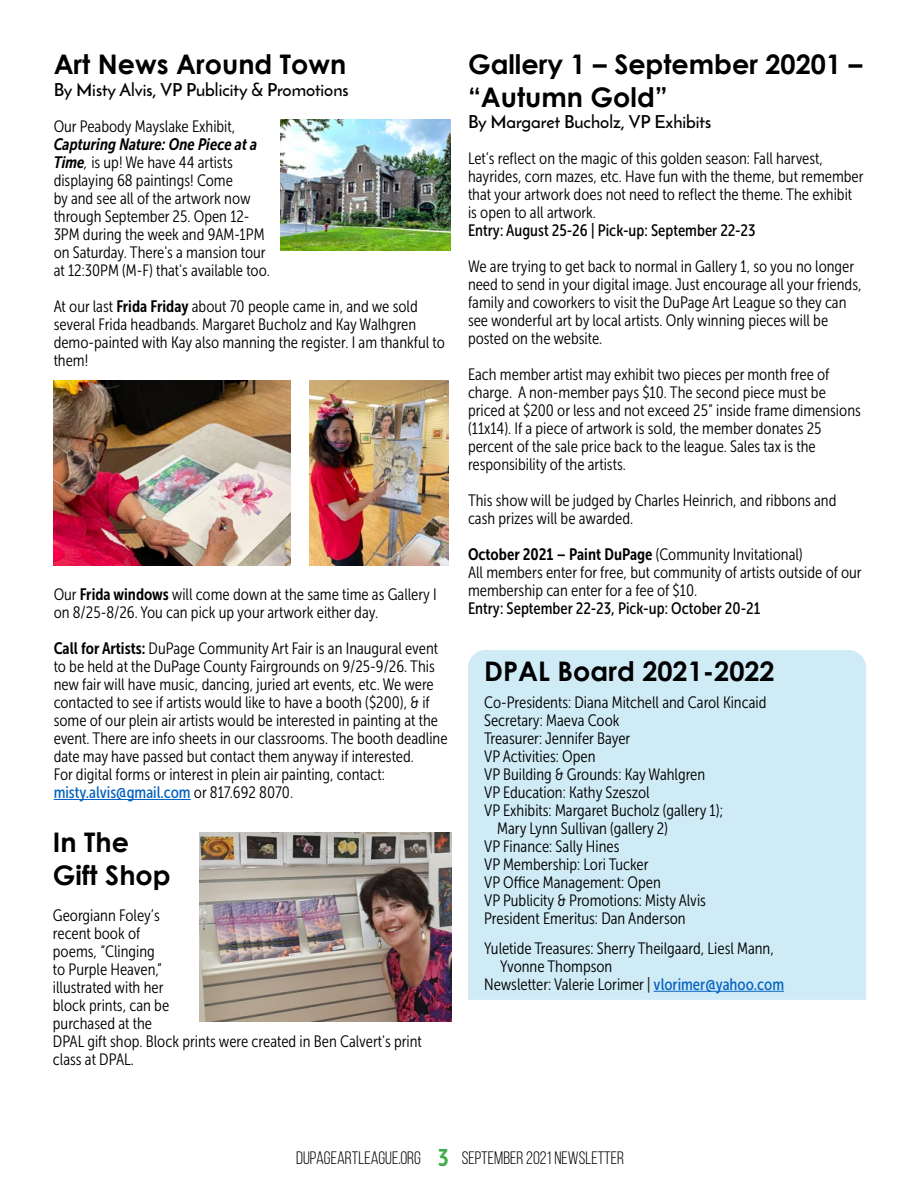
<style>
.page{position:relative;width:918px;height:1188px;background:#fff}
.page>*{position:absolute;margin:0;border:0;box-sizing:border-box;transform-origin:0 0}
.t1{font:700 27px/32.4px "Century Gothic";color:#000}
.t2{font:600 18px "Josefin Sans";color:#000}
.t3{font:18px "Bebas Neue";color:#000}
.t4{font:16.5px/18px "Museo Sans Cond 300";color:#000}
.t5{font:16.5px "Museo Sans Cond 500";color:#000}
.t6{font:16.5px "Museo Sans Cond 700";color:#000}
.t7{font:16.5px "Museo Sans Cond 500";color:#0563c1}
.t8{font:italic 16.5px "Museo Sans Cond 700";color:#000}
.s1{font-family:"Museo Sans Cond 700";font-style:italic}
.s2{font-style:italic}
.s3{font-family:"Museo Sans Cond 700"}
.s4{font-family:"Museo Sans Cond 300";color:#000}
.s5{font-family:"Museo Sans Cond 300"}
.s6{font-family:"Museo Sans Cond 500";color:#0563c1}
.s7{font-family:"Museo Sans Cond 700";font-size:24px;color:#41ad49}
</style>
<div class="page">
<div style="left:468px;top:650px;width:398px;height:350px;background:#cfebf6"></div>
<hr style="left:654px;top:991px;width:130px;height:1px;background:#0563c1">
<hr style="left:54px;top:799px;width:137px;height:1px;background:#0563c1">
<img style="left:280px;top:120px;width:170px;height:131px">
<img style="left:54px;top:380px;width:236px;height:185px">
<img style="left:309px;top:380px;width:139px;height:185px">
<img style="left:199px;top:832px;width:252px;height:189px">
<h1 class="t1" style="left:54px;top:48px;width:294px">Art News Around Town</h1>
<p class="t2" style="left:54px;top:78px;width:297px">By Misty Alvis, VP Publicity &amp; Promotions</p>
<p class="t4" style="left:54px;top:117px;width:183px">Our Peabody Mayslake Exhibit,</p>
<p class="t8" style="left:54px;top:135px;width:205px">Capturing Nature: One Piece at a</p>
<p class="t4" style="left:54px;top:153px;width:218px"><span class="s1">Time</span><span class="s2">,</span> is up! We have 44 artists displaying 68 paintings! Come<br>by and see all of the artwork now through September 25. Open 12-<br>3PM during the week and 9AM-1PM on Saturday. There's a mansion tour at 12:30PM (M-F) that's available too.</p>
<p class="t4" style="left:54px;top:297px;width:393px">At our last <span class="s3">Frida Friday</span> about 70 people came in, and we sold several Frida headbands. Margaret Bucholz and Kay Walhgren demo-painted with Kay also manning the register. I am thankful to them!</p>
<p class="t4" style="left:54px;top:585px;width:385px">Our <span class="s3">Frida windows</span> will come down at the same time as Gallery I on 8/25-8/26. You can pick up your artwork either day.</p>
<p class="t4" style="left:54px;top:639px;width:395px"><span class="s3">Call for Artists:</span> DuPage Community Art Fair is an Inaugural event to be held at the DuPage County Fairgrounds on 9/25-9/26. This new fair will have music, dancing, juried art events, etc. We were contacted to see if artists would like to have a booth ($200), &amp; if some of our plein air artists would be interested in painting at the event. There are info sheets in our classrooms. The booth deadline date may have passed but contact them anyway if interested.<br>For digital forms or interest in plein air painting, contact:</p>
<p class="t7" style="left:54px;top:783px;width:241px">misty.alvis@gmail.com <span class="s4">or 817.692 8070.</span></p>
<h1 class="t1" style="left:53px;top:826px;width:119px">In The<br>Gift Shop</h1>
<p class="t4" style="left:53px;top:906px;width:371px">Georgiann Foley’s<br>recent book of<br>poems, “Clinging<br>to Purple Heaven,”<br>illustrated with her<br>block prints, can be<br>purchased at the<br>DPAL gift shop. Block prints were created in Ben Calvert's print class at DPAL.</p>
<h1 class="t1" style="left:468px;top:48px;width:396px">Gallery 1 – September 20201 – “Autumn Gold”</h1>
<p class="t2" style="left:468px;top:111px;width:245px">By Margaret Bucholz, VP Exhibits</p>
<p class="t4" style="left:468px;top:150px;width:397px">Let’s reflect on the magic of this golden season: Fall harvest, hayrides, corn mazes, etc. Have fun with the theme, but remember that your artwork does not need to reflect the theme. The exhibit is open to all artwork.</p>
<p class="t5" style="left:468px;top:222px;width:289px">Entry: August 25-26 | Pick-up: September 22-23</p>
<p class="t4" style="left:468px;top:258px;width:395px">We are trying to get back to normal in Gallery 1, so you no longer need to send in your digital image. Just encourage all your friends, family and coworkers to visit the DuPage Art League so they can see wonderful art by local artists. Only winning pieces will be posted on the website.</p>
<p class="t4" style="left:468px;top:366px;width:394px">Each member artist may exhibit two pieces per month free of charge. A non-member pays $10. The second piece must be priced at $200 or less and not exceed 25” inside frame dimensions (11x14). If a piece of artwork is sold, the member donates 25 percent of the sale price back to the league. Sales tax is the responsibility of the artists.</p>
<p class="t4" style="left:468px;top:492px;width:370px">This show will be judged by Charles Heinrich, and ribbons and cash prizes will be awarded.</p>
<p class="t6" style="left:468px;top:545px;width:336px">October 2021 – Paint DuPage <span class="s5">(Community Invitational)</span></p>
<p class="t4" style="left:468px;top:564px;width:395px">All members enter for free, but community of artists outside of our membership can enter for a fee of $10.</p>
<p class="t5" style="left:468px;top:600px;width:294px">Entry: September 22-23, Pick-up: October 20-21</p>
<h1 class="t1" style="left:484px;top:654px;width:292px">DPAL Board 2021-2022</h1>
<p class="t4" style="left:484px;top:693px;width:284px">Co-Presidents: Diana Mitchell and Carol Kincaid</p>
<p class="t4" style="left:484px;top:711px;width:137px">Secretary: Maeva Cook</p>
<p class="t4" style="left:484px;top:729px;width:148px">Treasurer: Jennifer Bayer</p>
<p class="t4" style="left:484px;top:747px;width:113px">VP Activities: Open</p>
<p class="t4" style="left:484px;top:765px;width:223px">VP Building &amp; Grounds: Kay Wahlgren</p>
<p class="t4" style="left:484px;top:783px;width:167px">VP Education: Kathy Szeszol</p>
<p class="t4" style="left:484px;top:801px;width:241px">VP Exhibits: Margaret Bucholz (gallery 1);</p>
<p class="t4" style="left:497px;top:819px;width:172px">Mary Lynn Sullivan (gallery 2)</p>
<p class="t4" style="left:484px;top:837px;width:137px">VP Finance: Sally Hines</p>
<p class="t4" style="left:484px;top:855px;width:166px">VP Membership: Lori Tucker</p>
<p class="t4" style="left:484px;top:873px;width:178px">VP Office Management: Open</p>
<p class="t4" style="left:484px;top:891px;width:223px">VP Publicity &amp; Promotions: Misty Alvis</p>
<p class="t4" style="left:484px;top:909px;width:203px">President Emeritus: Dan Anderson</p>
<p class="t4" style="left:484px;top:939px;width:291px">Yuletide Treasures: Sherry Theilgaard, Liesl Mann,</p>
<p class="t4" style="left:500px;top:957px;width:114px">Yvonne Thompson</p>
<p class="t4" style="left:484px;top:975px;width:301px">Newsletter: Valerie Lorimer | <span class="s6">vlorimer@yahoo.com</span></p>
<p class="t3" style="left:296px;top:1148px;width:330px">DUPAGEARTLEAGUE.ORG <span class="s7">3</span> SEPTEMBER 2021 NEWSLETTER</p>
</div>
